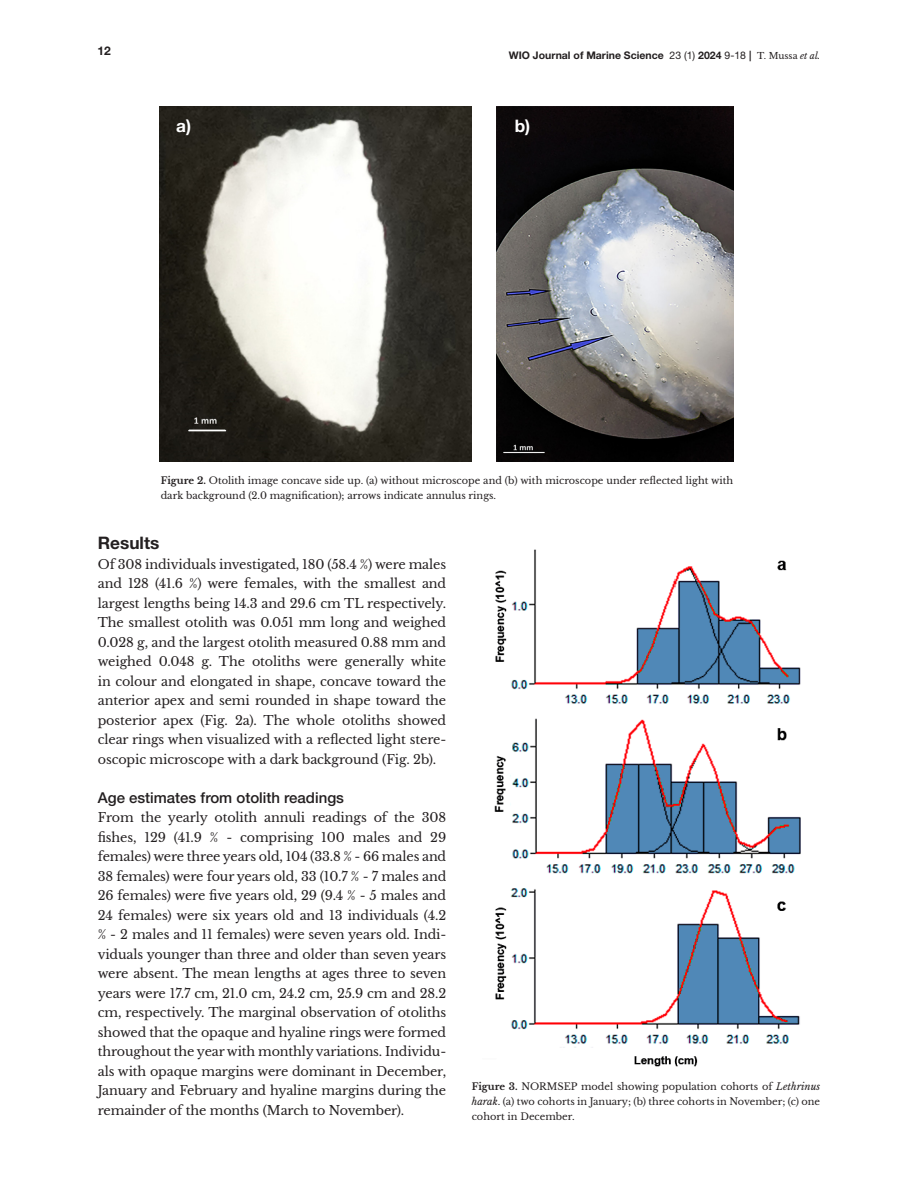
<style>
.page{position:relative;width:918px;height:1188px;background:#fff}
.page>*{position:absolute;margin:0;border:0;box-sizing:border-box;transform-origin:0 0}
.Subtitulos{font:700 17.25px "Helvetica Neue LT Std";color:#231f20}
.Subtitulos-2{font:700 17.25px "Helvetica Neue LT Std";color:#fff}
.Subtitulos_2{font:500 15px "Helvetica Neue LT Std";color:#231f20}
.Corpo_Texto{font:12.75px/19.5px "Libre Baskerville";letter-spacing:-.01em;color:#231f20;text-align:justify}
.t1{font:700 12px "Helvetica Neue LT Std";color:#231f20}
.t2{font:700 10.5px "Helvetica Neue LT Std";color:#231f20}
.Legendas{font:9.75px/15px "Libre Baskerville";color:#231f20}
.s1{font-weight:400}
.s2{font-weight:500}
.s3{font-family:"Libre Baskerville";font-weight:400;font-size:9px}
.s4{font-family:"Libre Baskerville";font-weight:400;font-style:italic;font-size:9px}
.s5{font-weight:700}
.s6{font-style:italic}
</style>
<div class="page">
<img style="left:159px;top:106px;width:312px;height:356px">
<img style="left:497px;top:106px;width:236px;height:356px">
<img style="left:494px;top:549px;width:307px;height:518px">
<p class="t1" style="left:97px;top:44px;width:15px">12</p>
<p class="t2" style="left:509px;top:48px;width:313px">WIO Journal of Marine Science <span class="s1">23 (1)</span> 2024 <span class="s1">9-18</span> <span class="s2">|</span> <span class="s3">T. Mussa</span> <span class="s4">et al.</span></p>
<p class="Subtitulos-2" style="left:176px;top:116px;width:17px">a)</p>
<p class="Subtitulos-2" style="left:515px;top:116px;width:17px">b)</p>
<p class="Legendas" style="left:161px;top:473px;width:574px"><span class="s5">Figure 2.</span> Otolith image concave side up. (a) without microscope and (b) with microscope under reflected light with dark background (2.0 magnification); arrows indicate annulus rings.</p>
<p class="Subtitulos" style="left:98px;top:532px;width:63px">Results</p>
<p class="Corpo_Texto" style="left:98px;top:554px;width:350px">Of 308 individuals investigated, 180 (58.4 %) were males and 128 (41.6 %) were females, with the smallest and largest lengths being 14.3 and 29.6 cm TL respectively.<br>The smallest otolith was 0.051 mm long and weighed 0.028 g, and the largest otolith measured 0.88 mm and weighed 0.048 g. The otoliths were generally white in colour and elongated in shape, concave toward the anterior apex and semi rounded in shape toward the posterior apex (Fig. 2a). The whole otoliths showed clear rings when visualized with a reflected light stere&shy;oscopic microscope with a dark background (Fig. 2b).</p>
<p class="Subtitulos_2" style="left:98px;top:788px;width:248px">Age estimates from otolith readings</p>
<p class="Corpo_Texto" style="left:98px;top:808px;width:350px">From the yearly otolith annuli readings of the 308 fishes, 129 (41.9 % - comprising 100 males and 29 females) were three years old, 104 (33.8 % - 66 males and 38 females) were four years old, 33 (10.7 % - 7 males and 26 females) were five years old, 29 (9.4 % - 5 males and 24 females) were six years old and 13 individuals (4.2 % - 2 males and 11 females) were seven years old. Indi&shy;viduals younger than three and older than seven years were absent. The mean lengths at ages three to seven years were 17.7 cm, 21.0 cm, 24.2 cm, 25.9 cm and 28.2 cm, respectively. The marginal observation of otoliths showed that the opaque and hyaline rings were formed throughout the year with monthly variations. Individu&shy;als with opaque margins were dominant in December, January and February and hyaline margins during the remainder of the months (March to November).</p>
<p class="Legendas" style="left:472px;top:1079px;width:350px;text-align:justify"><span class="s5">Figure 3.</span> NORMSEP model showing population cohorts of <span class="s6">Lethrinus harak</span>. (a) two cohorts in January; (b) three cohorts in November; (c) one cohort in December.</p>
</div>
